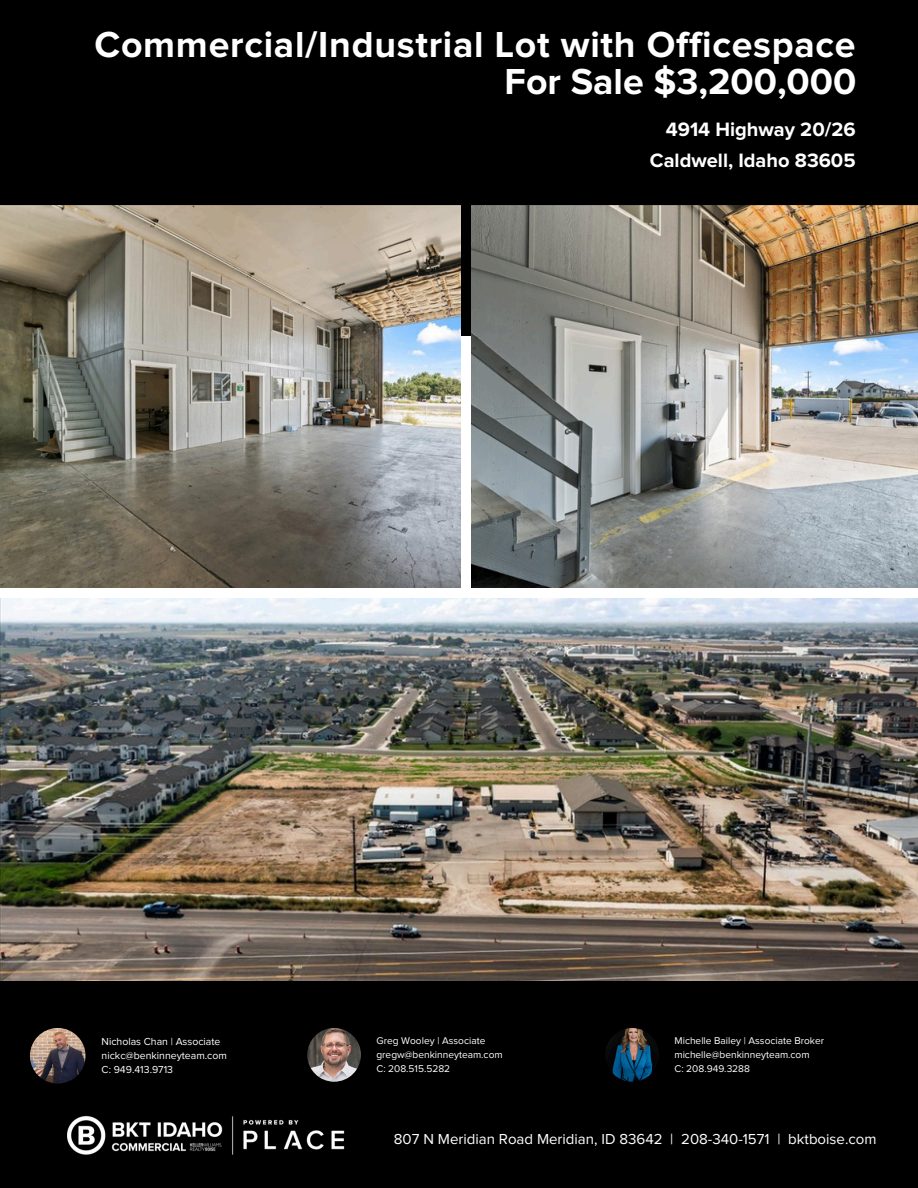
<style>
.page{position:relative;width:918px;height:1188px;background:#fff}
.page>*{position:absolute;margin:0;border:0;box-sizing:border-box;transform-origin:0 0}
.t1{font:700 37.5px/37.2px "Proxima Nova";letter-spacing:.02em;color:#fff;text-align:right}
.t2{font:700 20.1px/31.5px "Proxima Nova";color:#fff;text-align:right}
.t3{font:15px "Proxima Nova";color:#fff}
.t4{font:10.5px "Proxima Nova";color:#fff}
.t5{font:10.2px "Proxima Nova";color:#fff}
</style>
<div class="page">
<div style="left:0;top:0;width:918px;height:336px;background:#000"></div>
<img style="left:0;top:205px;width:460px;height:383px">
<img style="left:471px;top:205px;width:447px;height:383px">
<img style="left:0;top:599px;width:918px;height:382px">
<div style="left:0;top:981px;width:918px;height:207px;background:#000"></div>
<img style="left:67px;top:1115px;width:278px;height:40px">
<img style="left:30px;top:1028px;width:56px;height:56px;border-radius:50%">
<img style="left:307px;top:1028px;width:54px;height:54px;border-radius:50%">
<img style="left:605px;top:1028px;width:54px;height:54px;border-radius:50%">
<p class="t1" style="left:95px;top:27px;width:763px">Commercial/Industrial Lot with Officespace<br>For Sale $3,200,000</p>
<p class="t2" style="left:650px;top:114px;width:207px">4914 Highway 20/26<br>Caldwell, Idaho 83605</p>
<p class="t4" style="left:102px;top:1036px;width:120px">Nicholas Chan | Associate</p>
<p class="t4" style="left:102px;top:1051px;width:127px">nickc@benkinneyteam.com</p>
<p class="t4" style="left:102px;top:1065px;width:73px">C: 949.413.9713</p>
<p class="t5" style="left:376px;top:1036px;width:110px">Greg Wooley | Associate</p>
<p class="t5" style="left:376px;top:1050px;width:128px">gregw@benkinneyteam.com</p>
<p class="t5" style="left:376px;top:1064px;width:75px">C: 208.515.5282</p>
<p class="t5" style="left:675px;top:1036px;width:151px">Michelle Bailey | Associate Broker</p>
<p class="t5" style="left:675px;top:1050px;width:137px">michelle@benkinneyteam.com</p>
<p class="t5" style="left:675px;top:1064px;width:77px">C: 208.949.3288</p>
<p class="t3" style="left:394px;top:1133px;width:484px">807 N Meridian Road Meridian, ID 83642 | 208-340-1571 | bktboise.com</p>
</div>
